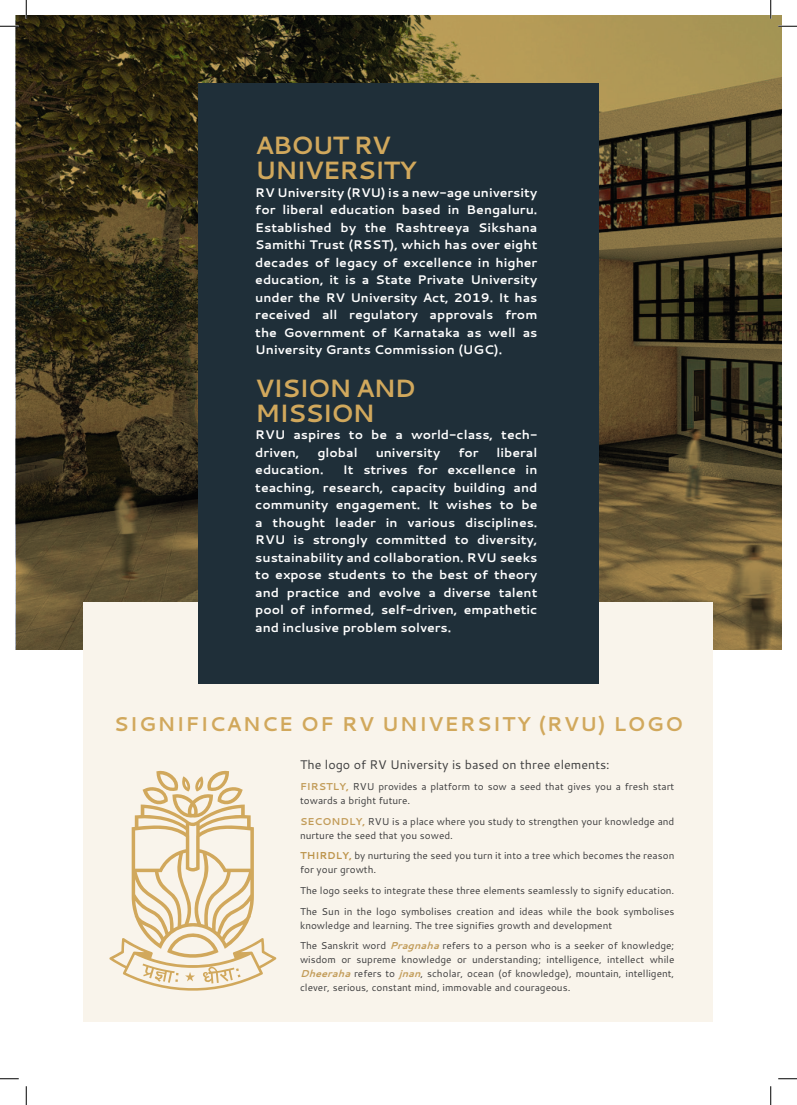
<style>
.page{position:relative;width:797px;height:1105px;background:#fff}
.page>*{position:absolute;margin:0;border:0;box-sizing:border-box;transform-origin:0 0}
.Head_20{font:700 25px/25px "Cantarell";letter-spacing:-.05em;color:#d1a85c}
.Head_20-2{font:700 20px "Cantarell";letter-spacing:.06em;color:#d1a85c}
.Body{font:700 12.5px/17.5px "Cantarell";color:#fff;text-align:justify}
.Body_8{font:12.5px "Cantarell";color:#3e3e3f}
.Body_8-2{font:10px/13.8px "Cantarell";color:#3e3e3f}
.s1{font-weight:700;color:#c29c59}
.s2{font-weight:700;color:#bc9349}
.s3{font-weight:700;font-style:italic;color:#c29c59}
</style>
<div class="page">
<img style="left:16px;top:16px;width:765px;height:634px">
<div style="left:83px;top:602px;width:630px;height:419px;background:#f9f4eb"></div>
<div style="left:198px;top:83px;width:401px;height:601px;background:#1f2f39"></div>
<svg style="left:109px;top:771px;width:167px;height:220px"></svg>
<svg style="left:0;top:25px;width:19px;height:2px"></svg>
<svg style="left:778px;top:25px;width:19px;height:2px"></svg>
<svg style="left:0;top:1078px;width:19px;height:1px"></svg>
<svg style="left:778px;top:1078px;width:19px;height:1px"></svg>
<svg style="left:25px;top:0;width:2px;height:19px"></svg>
<svg style="left:25px;top:1086px;width:2px;height:19px"></svg>
<svg style="left:770px;top:0;width:1px;height:19px"></svg>
<svg style="left:770px;top:1086px;width:1px;height:19px"></svg>
<p class="Head_20" style="left:255px;top:132px;width:163px">ABOUT RV<br>UNIVERSITY</p>
<p class="Body" style="left:255px;top:183px;width:283px">RV University (RVU) is a new-age university for liberal education based in Bengaluru.<br>Established by the Rashtreeya Sikshana Samithi Trust (RSST), which has over eight decades of legacy of excellence in higher education, it is a State Private University under the RV University Act, 2019. It has received all regulatory approvals from the Government of Karnataka as well as University Grants Commission (UGC).</p>
<p class="Head_20" style="left:255px;top:374px;width:162px">VISION AND<br>MISSION</p>
<p class="Body" style="left:255px;top:425px;width:283px">RVU aspires to be a world-class, tech&shy;driven,</p>
<p class="Body" style="left:317px;top:443px;width:42px">global</p>
<p class="Body" style="left:375px;top:443px;width:66px">university</p>
<p class="Body" style="left:458px;top:443px;width:22px">for</p>
<p class="Body" style="left:496px;top:443px;width:42px">liberal</p>
<p class="Body" style="left:255px;top:460px;width:70px">education.</p>
<p class="Body" style="left:255px;top:460px;width:283px;text-indent:88px">It strives for excellence in teaching, research, capacity building and community engagement. It wishes to be a thought leader in various disciplines.<br>RVU is strongly committed to diversity, sustainability and collaboration. RVU seeks to expose students to the best of theory and practice and evolve a diverse talent pool of informed, self-driven, empathetic and inclusive problem solvers.</p>
<p class="Head_20-2" style="left:114px;top:710px;width:571px">SIGNIFICANCE OF RV UNIVERSITY (RVU) LOGO</p>
<p class="Body_8" style="left:300px;top:756px;width:311px">The logo of RV University is based on three elements:</p>
<p class="Body_8-2" style="left:300px;top:779px;width:376px"><span class="s1">FIRSTLY,</span> RVU provides a platform to sow a seed that gives you a fresh start towards a bright future.</p>
<p class="Body_8-2" style="left:300px;top:814px;width:376px"><span class="s1">SECONDLY,</span> RVU is a place where you study to strengthen your knowledge and nurture the seed that you sowed.</p>
<p class="Body_8-2" style="left:300px;top:849px;width:376px"><span class="s2">THIRDLY,</span> by nurturing the seed you turn it into a tree which becomes the reason for your growth.</p>
<p class="Body_8-2" style="left:300px;top:883px;width:376px">The logo seeks to integrate these three elements seamlessly to signify education.</p>
<p class="Body_8-2" style="left:300px;top:904px;width:376px">The Sun in the logo symbolises creation and ideas while the book symbolises knowledge and learning. The tree signifies growth and development</p>
<p class="Body_8-2" style="left:300px;top:939px;width:376px;text-align:justify">The Sanskrit word <span class="s3">Pragnaha</span> refers to a person who is a seeker of knowledge; wisdom or supreme knowledge or understanding; intelligence, intellect while <span class="s3">Dheeraha</span> refers to <span class="s3">jnan</span>, scholar, ocean (of knowledge), mountain, intelligent, clever, serious, constant mind, immovable and courageous.</p>
</div>
